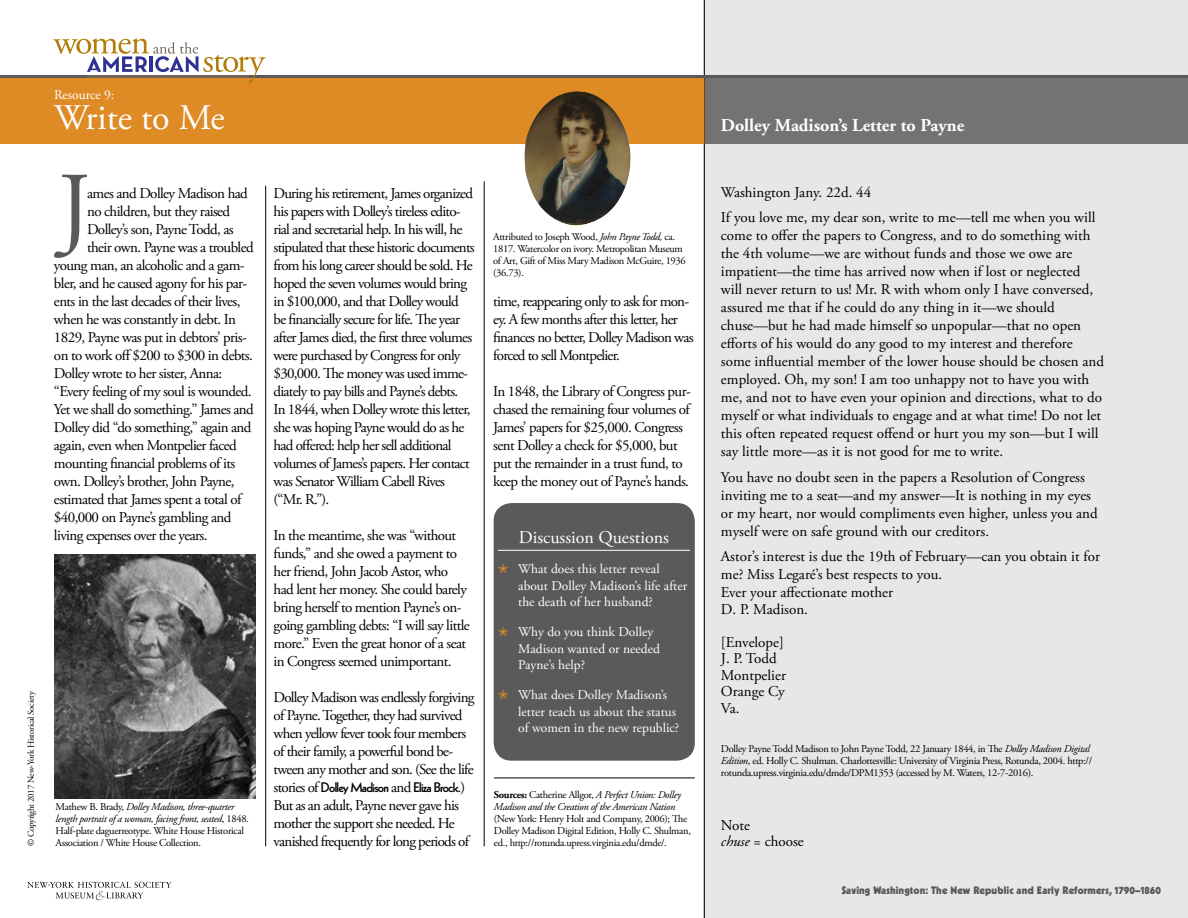
<style>
.page{position:relative;width:1188px;height:918px;background:#fff}
.page>*{position:absolute;margin:0;border:0;box-sizing:border-box;transform-origin:0 0}
.t1{font:96.45px "Adobe Garamond Pro";color:#5a5a5a}
.t2{font:36px "Adobe Garamond Pro";color:#fff}
.t3{font:700 18px "Adobe Garamond";color:#fff}
.t4{font:18px "Adobe Garamond Pro";color:#fff}
.t5{font:15px/18px "Adobe Garamond Pro";letter-spacing:-.04em;color:#000}
.t6{font:15px/18px "Adobe Garamond Pro";color:#000}
.t7{font:13.5px/16.5px "Adobe Garamond Pro";color:#fff}
.t8{font:800 13.5px "Kabel";letter-spacing:-.05em;color:#000}
.t9{font:10.5px/12px "Adobe Garamond Pro";letter-spacing:-.03em;color:#000}
.t10{font:italic 10.5px/12px "Adobe Garamond Pro";letter-spacing:-.03em;color:#000}
.t11{font:900 10.5px "Kabel";letter-spacing:.01em;color:#58595b}
.t12{font:9px "Adobe Garamond Pro";letter-spacing:-.03em;color:#000}
.s1{font-style:italic}
.s2{font-family:"Adobe Garamond Pro";font-weight:400;font-size:15px}
.s3{color:#de8b25}
.s4{font-weight:700;font-style:normal}
.s5{font-style:normal}
</style>
<div class="page">
<div style="left:704px;top:0;width:484px;height:918px;background:#e6e7e8"></div>
<svg style="left:27px;top:882px;width:144px;height:18px"></svg>
<hr style="left:265px;top:186px;width:1px;height:660px;background:#000">
<hr style="left:704px;top:0;width:1px;height:918px;background:#000">
<hr style="left:484px;top:181px;width:1px;height:665px;background:#000">
<div style="left:0;top:78px;width:705px;height:66px;background:#de8b25"></div>
<hr style="left:0;top:75px;width:704px;height:3px;background:#5a5a5a">
<svg style="left:53px;top:38px;width:212px;height:45px"></svg>
<img style="left:54px;top:554px;width:202px;height:244px">
<img style="left:525px;top:91px;width:106px;height:135px">
<div style="left:494px;top:503px;width:201px;height:258px;background:#5a5a5a;border-radius:18px"></div>
<hr style="left:498px;top:550px;width:192px;height:1px;background:#fff">
<hr style="left:494px;top:778px;width:201px;height:1px;background:#000">
<hr style="left:704px;top:75px;width:484px;height:3px;background:#58595b">
<div style="left:704px;top:78px;width:484px;height:66px;background:#737374"></div>
<p class="t7" style="left:54px;top:87px;width:62px">Resource 9:</p>
<h2 class="t2" style="left:54px;top:96px;width:172px">Write to Me</h2>
<h1 class="t1" style="left:58px;top:150px;width:35px">J</h1>
<p class="t5" style="left:87px;top:185px;width:162px">ames and Dolley Madison had</p>
<p class="t5" style="left:87px;top:203px;width:145px">no children, but they raised</p>
<p class="t5" style="left:87px;top:221px;width:148px">Dolley’s son, Payne Todd, as</p>
<p class="t5" style="left:87px;top:239px;width:168px">their own. Payne was a troubled</p>
<p class="t5" style="left:54px;top:257px;width:192px">young man, an alcoholic and a gam-</p>
<p class="t5" style="left:54px;top:275px;width:195px">bler, and he caused agony for his par-</p>
<p class="t5" style="left:54px;top:293px;width:188px">ents in the last decades of their lives,</p>
<p class="t5" style="left:54px;top:311px;width:183px">when he was constantly in debt. In</p>
<p class="t5" style="left:54px;top:329px;width:194px">1829, Payne was put in debtors’ pris-</p>
<p class="t5" style="left:54px;top:347px;width:198px">on to work off $200 to $300 in debts.</p>
<p class="t5" style="left:54px;top:365px;width:170px">Dolley wrote to her sister, Anna:</p>
<p class="t5" style="left:54px;top:383px;width:197px">“Every feeling of my soul is wounded.</p>
<p class="t5" style="left:54px;top:401px;width:201px">Yet we shall do something.” James and</p>
<p class="t5" style="left:54px;top:419px;width:199px">Dolley did “do something,” again and</p>
<p class="t5" style="left:54px;top:437px;width:184px">again, even when Montpelier faced</p>
<p class="t5" style="left:54px;top:455px;width:183px">mounting financial problems of its</p>
<p class="t5" style="left:54px;top:473px;width:182px">own. Dolley’s brother, John Payne,</p>
<p class="t5" style="left:54px;top:491px;width:189px">estimated that James spent a total of</p>
<p class="t5" style="left:54px;top:509px;width:179px">$40,000 on Payne’s gambling and</p>
<p class="t5" style="left:54px;top:527px;width:153px">living expenses over the years.</p>
<p class="t12" style="left:25px;top:846px;width:157px;rotate:-90deg">© Copyright 2017 New-York Historical Society</p>
<p class="t9" style="left:56px;top:801px;width:193px">Mathew B. Brady, <span class="s1">Dolley Madison, three-quarter length portrait of a woman, facing front, seated</span>, 1848.<br>Half-plate daguerreotype. White House Historical Association / White House Collection.</p>
<p class="t5" style="left:274px;top:185px;width:203px">During his retirement, James organized his papers with Dolley’s tireless edito&shy;rial and secretarial help. In his will, he stipulated that these historic documents from his long career should be sold. He hoped the seven volumes would bring in $100,000, and that Dolley would be financially secure for life. The year after James died, the first three volumes were purchased by Congress for only $30,000. The money was used imme&shy;diately to pay bills and Payne’s debts.<br>In 1844, when Dolley wrote this letter, she was hoping Payne would do as he had offered: help her sell additional volumes of James’s papers. Her contact was Senator William Cabell Rives (“Mr. R.”).</p>
<p class="t5" style="left:274px;top:527px;width:198px">In the meantime, she was “without funds,” and she owed a payment to her friend, John Jacob Astor, who had lent her money. She could barely bring herself to mention Payne’s on&shy;going gambling debts: “I will say little more.” Even the great honor of a seat in Congress seemed unimportant.</p>
<p class="t5" style="left:274px;top:689px;width:202px">Dolley Madison was endlessly forgiving of Payne. Together, they had survived when yellow fever took four members of their family, a powerful bond be&shy;tween any mother and son. (See the life</p>
<p class="t8" style="left:274px;top:779px;width:193px"><span class="s2">stories of</span> Dolley Madison <span class="s2">and</span> Eliza Brock<span class="s2">.)</span></p>
<p class="t5" style="left:274px;top:797px;width:197px">But as an adult, Payne never gave his mother the support she needed. He vanished frequently for long periods of</p>
<p class="t9" style="left:493px;top:231px;width:194px">Attributed to Joseph Wood, <span class="s1">John Payne Todd,</span> ca.<br>1817. Watercolor on ivory. Metropolitan Museum of Art, Gift of Miss Mary Madison McGuire, 1936 (36.73).</p>
<p class="t5" style="left:493px;top:293px;width:202px">time, reappearing only to ask for mon&shy;ey. A few months after this letter, her finances no better, Dolley Madison was forced to sell Montpelier.</p>
<p class="t5" style="left:493px;top:383px;width:199px">In 1848, the Library of Congress pur&shy;chased the remaining four volumes of James’ papers for $25,000. Congress sent Dolley a check for $5,000, but put the remainder in a trust fund, to keep the money out of Payne’s hands.</p>
<p class="t4" style="left:519px;top:527px;width:152px">Discussion Questions</p>
<p class="t7" style="left:518px;top:561px;width:171px;text-indent:-20px"><span class="s3">✮</span> What does this letter reveal about Dolley Madison’s life after the death of her husband?</p>
<p class="t7" style="left:518px;top:624px;width:143px;text-indent:-20px"><span class="s3">✮</span> Why do you think Dolley<br>Madison wanted or needed<br>Payne’s help?</p>
<p class="t7" style="left:518px;top:687px;width:163px;text-indent:-20px"><span class="s3">✮</span> What does Dolley Madison’s letter teach us about the status of women in the new republic?</p>
<p class="t10" style="left:494px;top:789px;width:188px"><span class="s4">Sources:</span> <span class="s5">Catherine Allgor,</span> A Perfect Union: Dolley<br>Madison and the Creation of the American Nation</p>
<p class="t9" style="left:494px;top:813px;width:199px">(New York: Henry Holt and Company, 2006); The<br>Dolley Madison Digital Edition, Holly C. Shulman, ed., http://rotunda.upress.virginia.edu/dmde/.</p>
<p class="t3" style="left:721px;top:115px;width:245px">Dolley Madison’s Letter to Payne</p>
<p class="t6" style="left:721px;top:180px;width:376px;line-height:25.5px">Washington Jany. 22d. 44<br>If you love me, my dear son, write to me—tell me when you will</p>
<p class="t6" style="left:721px;top:227px;width:385px">come to offer the papers to Congress, and to do something with the 4th volume—we are without funds and those we owe are impatient—the time has arrived now when if lost or neglected will never return to us! Mr. R with whom only I have conversed, assured me that if he could do any thing in it—we should chuse—but he had made himself so unpopular—that no open efforts of his would do any good to my interest and therefore some influential member of the lower house should be chosen and employed. Oh, my son! I am too unhappy not to have you with me, and not to have even your opinion and directions, what to do myself or what individuals to engage and at what time! Do not let this often repeated request offend or hurt you my son—but I will say little more—as it is not good for me to write.</p>
<p class="t6" style="left:721px;top:469px;width:378px">You have no doubt seen in the papers a Resolution of Congress inviting me to a seat—and my answer—It is nothing in my eyes or my heart, nor would compliments even higher, unless you and myself were on safe ground with our creditors.</p>
<p class="t6" style="left:721px;top:548px;width:381px">Astor’s interest is due the 19th of February—can you obtain it for me? Miss Legaré’s best respects to you.<br>Ever your affectionate mother</p>
<p class="t6" style="left:721px;top:601px;width:86px">D. P. Madison.</p>
<p class="t6" style="left:721px;top:634px;width:67px;line-height:16.5px">[Envelope]<br>J. P. Todd<br>Montpelier<br>Orange Cy<br>Va.</p>
<p class="t9" style="left:721px;top:744px;width:373px">Dolley Payne Todd Madison to John Payne Todd, 22 January 1844, in The <span class="s1">Dolley Madison Digital<br>Edition</span>, ed. Holly C. Shulman. Charlottesville: University of Virginia Press, Rotunda, 2004. http:// rotunda.upress.virginia.edu/dmde/DPM1353 (accessed by M. Waters, 12-7-2016).</p>
<p class="t6" style="left:721px;top:817px;width:84px;line-height:16.5px">Note<br><span class="s1">chuse</span> = choose</p>
<p class="t11" style="left:842px;top:884px;width:321px">Saving Washington: The New Republic and Early Reformers, 1790–1860</p>
</div>
